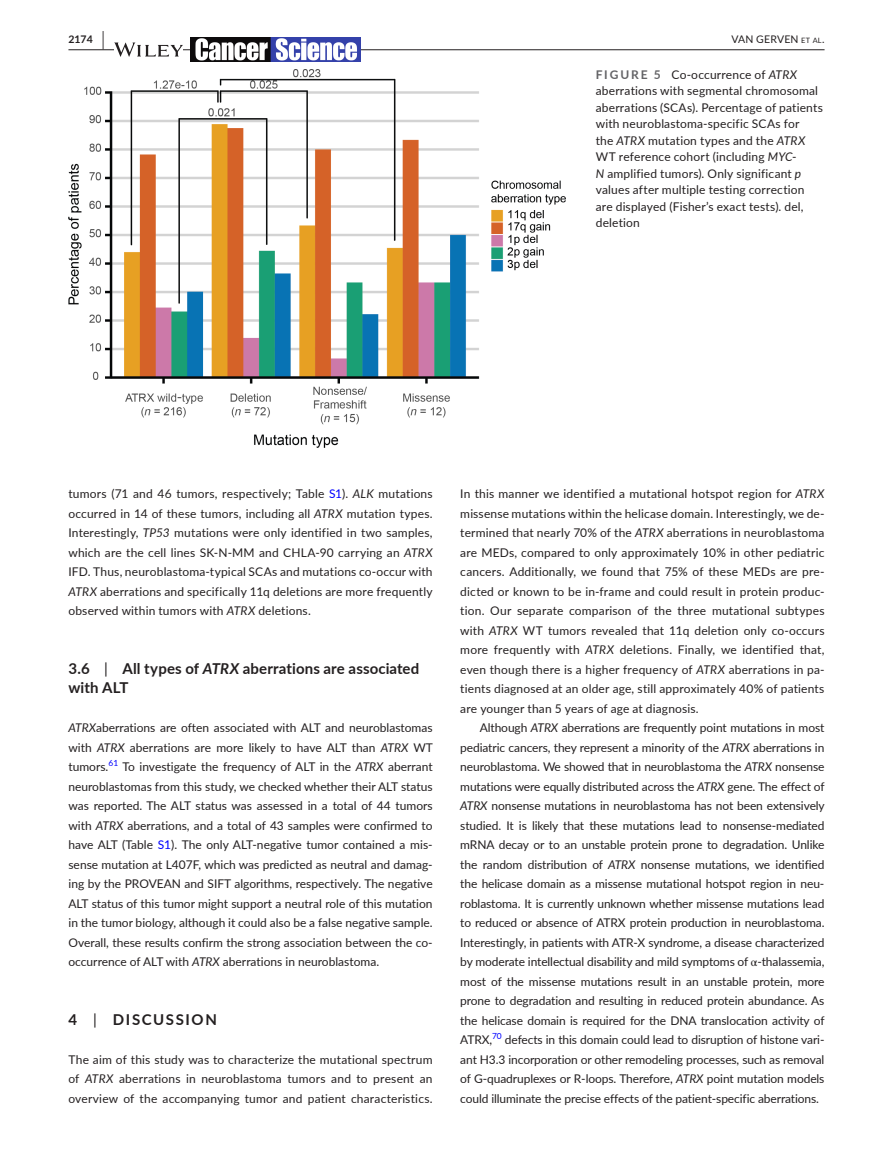
<style>
.page{position:relative;width:893px;height:1174px;background:#fff}
.page>*{position:absolute;margin:0;border:0;box-sizing:border-box;transform-origin:0 0}
.t1{font:700 15px/19.5px "Lato";letter-spacing:.01em;color:#231f20}
.t2{font:700 15px "Lato";letter-spacing:.11em;color:#231f20}
.t3{font:12px/19.5px "Lato";letter-spacing:.01em;color:#231f20;text-align:justify}
.t4{font:10.5px "Lato";letter-spacing:.01em;color:#231f20}
.t5{font:700 10.5px "Lato";color:#231f20}
.t6{font:8.4px "Lato";color:#00f}
.s1{font-size:19.5px}
.s2{font-size:7.35px}
.s3{font-weight:700;color:#636366}
.s4{font-style:italic}
.s5{color:#00f}
.s6{font-weight:400}
.s7{font-family:"STIX"}
</style>
<div class="page">
<hr style="left:68px;top:49px;width:756px;height:1px;background:#231f20">
<svg style="left:114px;top:42px;width:69px;height:15px"></svg>
<img style="left:191px;top:38px;width:170px;height:24px">
<img style="left:68px;top:69px;width:497px;height:378px">
<p class="t5" style="left:68px;top:31px;width:37px">2174 <span class="s1">|</span></p>
<p class="t4" style="left:731px;top:31px;width:95px">VAN GERVEN <span class="s2">et al</span>.</p>
<p class="t3" style="left:596px;top:66px;width:229px;line-height:16.5px;text-align:left"><span class="s3">FIGURE 5</span> Co-occurrence of <span class="s4">ATRX </span>aberrations with segmental chromosomal aberrations (SCAs). Percentage of patients with neuroblastoma-specific SCAs for<br>the <span class="s4">ATRX</span> mutation types and the <span class="s4">ATRX </span>WT reference cohort (including <span class="s4">MYC</span>-<br><span class="s4">N</span> amplified tumors). Only significant <span class="s4">p </span>values after multiple testing correction are displayed (Fisher’s exact tests). del, deletion</p>
<p class="t3" style="left:68px;top:483px;width:366px">tumors (71 and 46 tumors, respectively; Table <span class="s5">S1</span>). <span class="s4">ALK</span> mutations occurred in 14 of these tumors, including all <span class="s4">ATRX</span> mutation types.<br>Interestingly, <span class="s4">TP53</span> mutations were only identified in two samples, which are the cell lines SK-N-MM and CHLA-90 carrying an <span class="s4">ATRX </span>IFD. Thus, neuroblastoma-typical SCAs and mutations co-occur with <span class="s4">ATRX</span> aberrations and specifically 11q deletions are more frequently observed within tumors with <span class="s4">ATRX</span> deletions.</p>
<p class="t1" style="left:68px;top:658px;width:352px">3.6 <span class="s6">|</span> All types of <span class="s4">ATRX</span> aberrations are associated with ALT</p>
<p class="t3" style="left:68px;top:717px;width:366px"><span class="s4">ATRX</span>aberrations are often associated with ALT and neuroblastomas with <span class="s4">ATRX</span> aberrations are more likely to have ALT than <span class="s4">ATRX</span> WT tumors.</p>
<p class="t6" style="left:108px;top:757px;width:11px">61</p>
<p class="t3" style="left:68px;top:756px;width:366px;text-indent:54px">To investigate the frequency of ALT in the <span class="s4">ATRX</span> aberrant neuroblastomas from this study, we checked whether their ALT status was reported. The ALT status was assessed in a total of 44 tumors with <span class="s4">ATRX</span> aberrations, and a total of 43 samples were confirmed to have ALT (Table <span class="s5">S1</span>). The only ALT-negative tumor contained a mis&shy;sense mutation at L407F, which was predicted as neutral and damag&shy;ing by the PROVEAN and SIFT algorithms, respectively. The negative ALT status of this tumor might support a neutral role of this mutation in the tumor biology, although it could also be a false negative sample.<br>Overall, these results confirm the strong association between the co&shy;occurrence of ALT with <span class="s4">ATRX</span> aberrations in neuroblastoma.</p>
<p class="t2" style="left:68px;top:1008px;width:150px">4 <span class="s6">|</span> DISCUSSION</p>
<p class="t3" style="left:68px;top:1049px;width:366px">The aim of this study was to characterize the mutational spectrum of <span class="s4">ATRX</span> aberrations in neuroblastoma tumors and to present an overview of the accompanying tumor and patient characteristics.</p>
<p class="t3" style="left:460px;top:483px;width:366px">In this manner we identified a mutational hotspot region for <span class="s4">ATRX </span>missense mutations within the helicase domain. Interestingly, we de&shy;termined that nearly 70% of the <span class="s4">ATRX</span> aberrations in neuroblastoma are MEDs, compared to only approximately 10% in other pediatric cancers. Additionally, we found that 75% of these MEDs are pre&shy;dicted or known to be in-frame and could result in protein produc&shy;tion. Our separate comparison of the three mutational subtypes with <span class="s4">ATRX</span> WT tumors revealed that 11q deletion only co-occurs more frequently with <span class="s4">ATRX</span> deletions. Finally, we identified that, even though there is a higher frequency of <span class="s4">ATRX</span> aberrations in pa&shy;tients diagnosed at an older age, still approximately 40% of patients are younger than 5 years of age at diagnosis.</p>
<p class="t3" style="left:460px;top:717px;width:366px;text-indent:19px">Although <span class="s4">ATRX</span> aberrations are frequently point mutations in most pediatric cancers, they represent a minority of the <span class="s4">ATRX</span> aberrations in neuroblastoma. We showed that in neuroblastoma the <span class="s4">ATRX</span> nonsense mutations were equally distributed across the <span class="s4">ATRX</span> gene. The effect of <span class="s4">ATRX</span> nonsense mutations in neuroblastoma has not been extensively studied. It is likely that these mutations lead to nonsense-mediated mRNA decay or to an unstable protein prone to degradation. Unlike the random distribution of <span class="s4">ATRX</span> nonsense mutations, we identified the helicase domain as a missense mutational hotspot region in neu&shy;roblastoma. It is currently unknown whether missense mutations lead to reduced or absence of ATRX protein production in neuroblastoma.<br>Interestingly, in patients with ATR-X syndrome, a disease characterized by moderate intellectual disability and mild symptoms of <span class="s7">α</span>-thalassemia, most of the missense mutations result in an unstable protein, more prone to degradation and resulting in reduced protein abundance. As the helicase domain is required for the DNA translocation activity of ATRX,<sup>70</sup> defects in this domain could lead to disruption of histone vari&shy;ant H3.3 incorporation or other remodeling processes, such as removal of G-quadruplexes or R-loops. Therefore, <span class="s4">ATRX</span> point mutation models could illuminate the precise effects of the patient-specific aberrations.</p>
</div>
